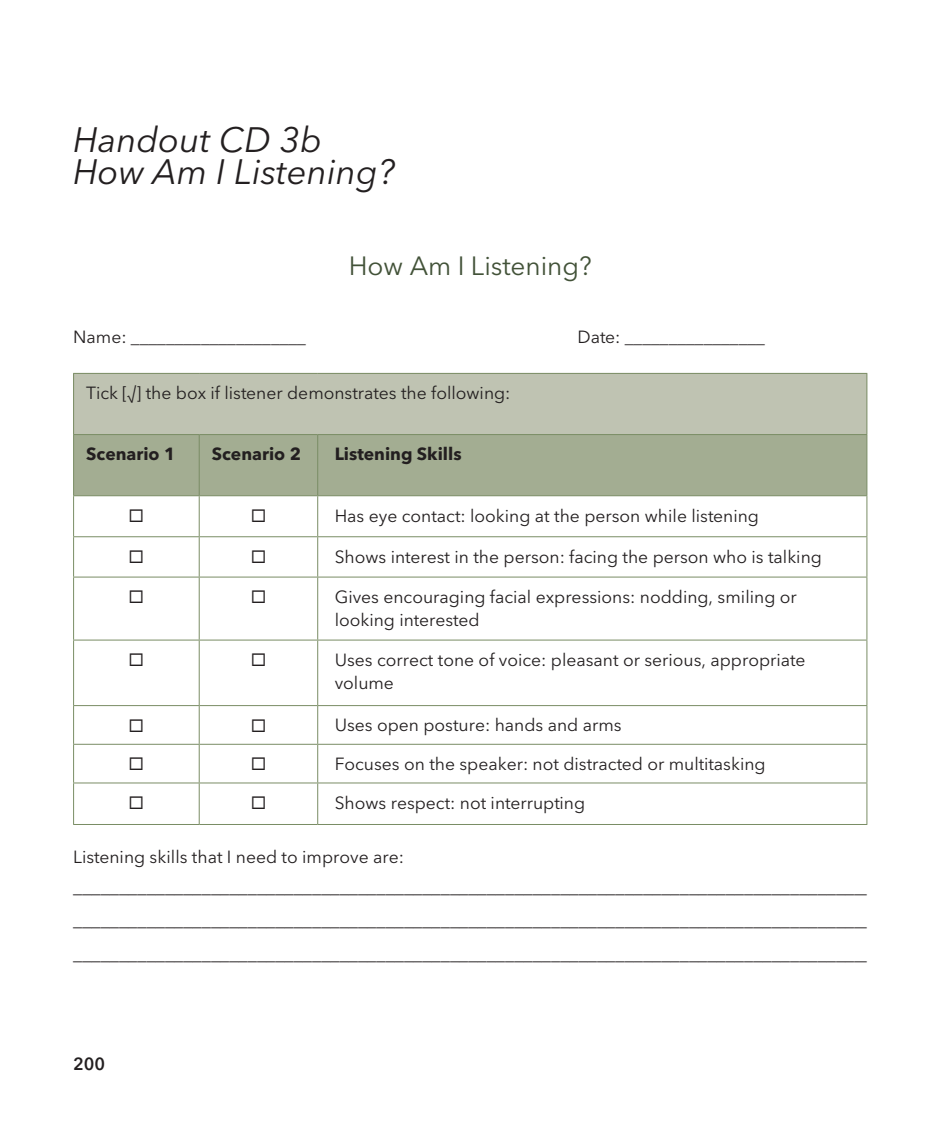
<style>
.page{position:relative;width:943px;height:1134px;background:#fff}
.page>*{position:absolute;margin:0;border:0;box-sizing:border-box;transform-origin:0 0}
.t1{font:italic 35px/31.5px "Avenir Next LT Pro";color:#231f20}
.t2{font:26.25px "Avenir Next LT Pro";color:#425238}
.t3{font:18.38px/33.2px "Avenir Next LT Pro";color:#231f20}
.t4{font:17.5px "Avenir Next LT Pro";color:#231f20}
.t5{font:700 17.5px "Avenir Next LT Pro";color:#231f20}
.t6{font:600 17.5px "Avenir Next LT Pro";color:#231f20}
</style>
<div class="page">
<div style="left:74px;top:373px;width:792px;height:62px;background:#bfc3b2"></div>
<div style="left:74px;top:435px;width:792px;height:60px;background:#a3ad92"></div>
<hr style="left:73px;top:373px;width:126px;height:1px;background:#7a8d65">
<hr style="left:73px;top:374px;width:1px;height:60px;background:#7a8d65">
<hr style="left:199px;top:373px;width:119px;height:1px;background:#7a8d65">
<hr style="left:318px;top:373px;width:549px;height:1px;background:#7a8d65">
<hr style="left:866px;top:374px;width:1px;height:60px;background:#7a8d65">
<hr style="left:73px;top:434px;width:126px;height:1px;background:#7a8d65">
<hr style="left:73px;top:435px;width:1px;height:60px;background:#7a8d65">
<hr style="left:199px;top:434px;width:119px;height:1px;background:#7a8d65">
<hr style="left:199px;top:435px;width:1px;height:60px;background:#7a8d65">
<hr style="left:318px;top:434px;width:549px;height:1px;background:#7a8d65">
<hr style="left:317px;top:435px;width:1px;height:60px;background:#7a8d65">
<hr style="left:866px;top:435px;width:1px;height:60px;background:#7a8d65">
<hr style="left:73px;top:495px;width:126px;height:1px;background:#7a8d65">
<hr style="left:73px;top:496px;width:1px;height:40px;background:#7a8d65">
<hr style="left:199px;top:495px;width:119px;height:1px;background:#7a8d65">
<hr style="left:199px;top:496px;width:1px;height:40px;background:#7a8d65">
<hr style="left:318px;top:495px;width:549px;height:1px;background:#7a8d65">
<hr style="left:317px;top:496px;width:1px;height:40px;background:#7a8d65">
<hr style="left:866px;top:496px;width:1px;height:40px;background:#7a8d65">
<hr style="left:73px;top:536px;width:126px;height:1px;background:#7a8d65">
<hr style="left:73px;top:537px;width:1px;height:40px;background:#7a8d65">
<hr style="left:199px;top:536px;width:119px;height:1px;background:#7a8d65">
<hr style="left:199px;top:537px;width:1px;height:40px;background:#7a8d65">
<hr style="left:318px;top:536px;width:549px;height:1px;background:#7a8d65">
<hr style="left:317px;top:537px;width:1px;height:40px;background:#7a8d65">
<hr style="left:866px;top:537px;width:1px;height:40px;background:#7a8d65">
<hr style="left:73px;top:577px;width:126px;height:1px;background:#7a8d65">
<hr style="left:73px;top:578px;width:1px;height:62px;background:#7a8d65">
<hr style="left:199px;top:577px;width:119px;height:1px;background:#7a8d65">
<hr style="left:199px;top:578px;width:1px;height:62px;background:#7a8d65">
<hr style="left:318px;top:577px;width:549px;height:1px;background:#7a8d65">
<hr style="left:317px;top:578px;width:1px;height:62px;background:#7a8d65">
<hr style="left:866px;top:578px;width:1px;height:62px;background:#7a8d65">
<hr style="left:73px;top:640px;width:126px;height:1px;background:#7a8d65">
<hr style="left:73px;top:641px;width:1px;height:64px;background:#7a8d65">
<hr style="left:199px;top:640px;width:119px;height:1px;background:#7a8d65">
<hr style="left:199px;top:641px;width:1px;height:64px;background:#7a8d65">
<hr style="left:318px;top:640px;width:549px;height:1px;background:#7a8d65">
<hr style="left:317px;top:641px;width:1px;height:64px;background:#7a8d65">
<hr style="left:866px;top:641px;width:1px;height:64px;background:#7a8d65">
<hr style="left:73px;top:705px;width:126px;height:1px;background:#7a8d65">
<hr style="left:73px;top:706px;width:1px;height:38px;background:#7a8d65">
<hr style="left:199px;top:705px;width:119px;height:1px;background:#7a8d65">
<hr style="left:199px;top:706px;width:1px;height:38px;background:#7a8d65">
<hr style="left:318px;top:705px;width:549px;height:1px;background:#7a8d65">
<hr style="left:317px;top:706px;width:1px;height:38px;background:#7a8d65">
<hr style="left:866px;top:706px;width:1px;height:38px;background:#7a8d65">
<hr style="left:73px;top:744px;width:126px;height:1px;background:#7a8d65">
<hr style="left:73px;top:745px;width:1px;height:38px;background:#7a8d65">
<hr style="left:199px;top:744px;width:119px;height:1px;background:#7a8d65">
<hr style="left:199px;top:745px;width:1px;height:38px;background:#7a8d65">
<hr style="left:318px;top:744px;width:549px;height:1px;background:#7a8d65">
<hr style="left:317px;top:745px;width:1px;height:38px;background:#7a8d65">
<hr style="left:866px;top:745px;width:1px;height:38px;background:#7a8d65">
<hr style="left:73px;top:783px;width:126px;height:1px;background:#7a8d65">
<hr style="left:73px;top:783px;width:1px;height:41px;background:#7a8d65">
<hr style="left:199px;top:783px;width:119px;height:1px;background:#7a8d65">
<hr style="left:199px;top:783px;width:1px;height:41px;background:#7a8d65">
<hr style="left:318px;top:783px;width:549px;height:1px;background:#7a8d65">
<hr style="left:317px;top:783px;width:1px;height:41px;background:#7a8d65">
<hr style="left:866px;top:783px;width:1px;height:41px;background:#7a8d65">
<hr style="left:73px;top:824px;width:126px;height:1px;background:#7a8d65">
<hr style="left:199px;top:824px;width:119px;height:1px;background:#7a8d65">
<hr style="left:318px;top:824px;width:549px;height:1px;background:#7a8d65">
<p class="t1" style="left:73px;top:124px;width:323px">Handout CD 3b<br>How Am I Listening?</p>
<p class="t2" style="left:349px;top:244px;width:244px">How Am I Listening?</p>
<p class="t4" style="left:73px;top:322px;width:234px">Name: ____________________</p>
<p class="t4" style="left:577px;top:322px;width:189px">Date: ________________</p>
<p class="t4" style="left:86px;top:378px;width:426px">Tick [√] the box if listener demonstrates the following:</p>
<p class="t5" style="left:86px;top:439px;width:91px">Scenario 1</p>
<p class="t5" style="left:212px;top:439px;width:91px">Scenario 2</p>
<p class="t5" style="left:335px;top:439px;width:128px">Listening Skills</p>
<p class="t4" style="left:335px;top:501px;width:426px">Has eye contact: looking at the person while listening</p>
<p class="t4" style="left:335px;top:542px;width:488px">Shows interest in the person: facing the person who is talking</p>
<p class="t4" style="left:335px;top:582px;width:463px">Gives encouraging facial expressions: nodding, smiling or</p>
<p class="t4" style="left:335px;top:605px;width:146px">looking interested</p>
<p class="t4" style="left:335px;top:645px;width:472px">Uses correct tone of voice: pleasant or serious, appropriate</p>
<p class="t4" style="left:335px;top:668px;width:61px">volume</p>
<p class="t4" style="left:335px;top:711px;width:288px">Uses open posture: hands and arms</p>
<p class="t4" style="left:335px;top:749px;width:432px">Focuses on the speaker: not distracted or multitasking</p>
<p class="t4" style="left:335px;top:788px;width:252px">Shows respect: not interrupting</p>
<p class="t4" style="left:73px;top:843px;width:332px">Listening skills that I need to improve are:</p>
<p class="t3" style="left:73px;top:869px;width:795px">______________________________________________________________________________________</p>
<p class="t3" style="left:73px;top:903px;width:795px">______________________________________________________________________________________ ______________________________________________________________________________________</p>
<p class="t6" style="left:73px;top:1049px;width:34px">200</p>
</div>
